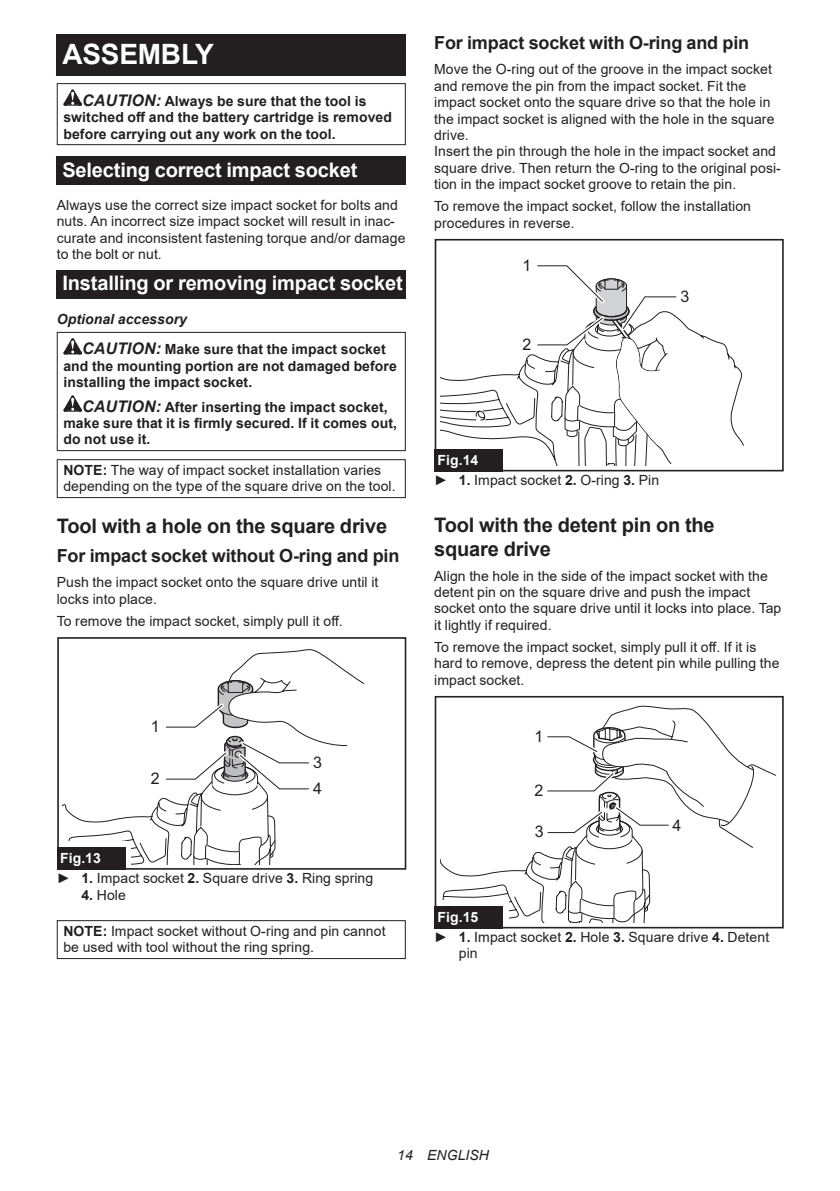
<style>
.page{position:relative;width:840px;height:1191px;background:#fff}
.page>*{position:absolute;margin:0;border:0;box-sizing:border-box;transform-origin:0 0}
.t1{font:700 28px "Arial";letter-spacing:-.01em;color:#fff}
.t2{font:700 20px/23.4px "Arial";letter-spacing:-.01em;color:#231f20}
.t3{font:700 20px "Arial";letter-spacing:-.01em;color:#fff}
.t4{font:700 18px "Arial";letter-spacing:-.01em;color:#231f20}
.t5{font:16px/26px "Arial";color:#231f20}
.t6{font:14px/16.4px "Arial";letter-spacing:.005em;color:#231f20}
.t7{font:700 14px/16.4px "Arial";letter-spacing:.005em;color:#231f20}
.t8{font:italic 14px "Arial";letter-spacing:.005em;color:#231f20}
.s1{font-style:italic;font-size:16px}
.s2{font-style:italic}
.s3{font-weight:700}
.s4{font-weight:700;color:#fff}
</style>
<div class="page">
<div style="left:57px;top:34px;width:348px;height:41px;background:#231f20"></div>
<svg style="left:63px;top:89px;width:19px;height:17px"></svg>
<div style="left:57px;top:83px;width:348px;height:62px;border:1px solid #231f20"></div>
<div style="left:57px;top:156px;width:348px;height:29px;background:#231f20"></div>
<div style="left:57px;top:270px;width:348px;height:29px;background:#231f20"></div>
<svg style="left:63px;top:338px;width:19px;height:16px"></svg>
<svg style="left:63px;top:395px;width:19px;height:17px"></svg>
<div style="left:57px;top:332px;width:348px;height:119px;border:1px solid #231f20"></div>
<div style="left:57px;top:459px;width:348px;height:39px;border:1px solid #231f20"></div>
<div style="left:57px;top:637px;width:349px;height:232px;border:2px solid #231f20"></div>
<svg style="left:63px;top:649px;width:301px;height:215px"></svg>
<div style="left:57px;top:847px;width:68px;height:22px;background:#231f20"></div>
<div style="left:57px;top:920px;width:348px;height:39px;border:1px solid #231f20"></div>
<div style="left:434px;top:239px;width:349px;height:232px;border:2px solid #231f20"></div>
<svg style="left:440px;top:265px;width:303px;height:201px"></svg>
<div style="left:434px;top:449px;width:68px;height:22px;background:#231f20"></div>
<div style="left:434px;top:696px;width:349px;height:232px;border:2px solid #231f20"></div>
<svg style="left:440px;top:705px;width:336px;height:217px"></svg>
<div style="left:434px;top:905px;width:68px;height:23px;background:#231f20"></div>
<h1 class="t1" style="left:62px;top:34px;width:153px">ASSEMBLY</h1>
<p class="t7" style="left:63px;top:93px;width:330px;text-indent:19px"><span class="s1">CAUTION:</span> Always be sure that the tool is switched off and the battery cartridge is removed before carrying out any work on the tool.</p>
<h2 class="t3" style="left:62px;top:155px;width:296px">Selecting correct impact socket</h2>
<p class="t6" style="left:57px;top:197px;width:350px">Always use the correct size impact socket for bolts and nuts. An incorrect size impact socket will result in inac&shy;curate and inconsistent fastening torque and/or damage to the bolt or nut.</p>
<h2 class="t3" style="left:62px;top:269px;width:341px">Installing or removing impact socket</h2>
<p class="t7" style="left:82px;top:304px;width:305px;line-height:30.6px;text-indent:-25px"><span class="s2">Optional accessory<br></span><span class="s1">CAUTION:</span> Make sure that the impact socket</p>
<p class="t7" style="left:63px;top:358px;width:335px">and the mounting portion are not damaged before installing the impact socket.</p>
<p class="t7" style="left:63px;top:399px;width:335px;text-indent:19px"><span class="s1">CAUTION:</span> After inserting the impact socket, make sure that it is firmly secured. If it comes out, do not use it.</p>
<p class="t6" style="left:63px;top:462px;width:333px"><span class="s3">NOTE:</span> The way of impact socket installation varies depending on the type of the square drive on the tool.</p>
<h2 class="t2" style="left:57px;top:514px;width:332px">Tool with a hole on the square drive</h2>
<p class="t4" style="left:57px;top:543px;width:344px">For impact socket without O-ring and pin</p>
<p class="t6" style="left:57px;top:574px;width:323px">Push the impact socket onto the square drive until it locks into place.</p>
<p class="t6" style="left:57px;top:612px;width:287px">To remove the impact socket, simply pull it off.</p>
<p class="t5" style="left:151px;top:713px;width:10px">1</p>
<p class="t5" style="left:151px;top:765px;width:10px">2</p>
<p class="t5" style="left:313px;top:749px;width:10px">3<br>4</p>
<p class="t6" style="left:57px;top:848px;width:318px;line-height:20.2px"><span class="s4">Fig.13<br></span>► <span class="s3">1.</span> Impact socket <span class="s3">2.</span> Square drive <span class="s3">3.</span> Ring spring</p>
<p class="t6" style="left:81px;top:886px;width:46px"><span class="s3">4.</span> Hole</p>
<p class="t6" style="left:63px;top:922px;width:323px"><span class="s3">NOTE:</span> Impact socket without O-ring and pin cannot be used with tool without the ring spring.</p>
<p class="t4" style="left:434px;top:30px;width:316px">For impact socket with O-ring and pin</p>
<p class="t6" style="left:434px;top:61px;width:348px">Move the O-ring out of the groove in the impact socket and remove the pin from the impact socket. Fit the impact socket onto the square drive so that the hole in the impact socket is aligned with the hole in the square drive.<br>Insert the pin through the hole in the impact socket and square drive. Then return the O-ring to the original posi&shy;tion in the impact socket groove to retain the pin.</p>
<p class="t6" style="left:434px;top:198px;width:318px">To remove the impact socket, follow the installation procedures in reverse.</p>
<p class="t5" style="left:522px;top:252px;width:10px">1</p>
<p class="t5" style="left:522px;top:331px;width:10px">2</p>
<p class="t5" style="left:680px;top:283px;width:10px">3</p>
<p class="t6" style="left:434px;top:449px;width:226px;line-height:20.2px"><span class="s4">Fig.14<br></span>► <span class="s3">1.</span> Impact socket <span class="s3">2.</span> O-ring <span class="s3">3.</span> Pin</p>
<h2 class="t2" style="left:434px;top:514px;width:282px">Tool with the detent pin on the square drive</h2>
<p class="t6" style="left:434px;top:567px;width:348px">Align the hole in the side of the impact socket with the detent pin on the square drive and push the impact socket onto the square drive until it locks into place. Tap it lightly if required.</p>
<p class="t6" style="left:434px;top:638px;width:347px">To remove the impact socket, simply pull it off. If it is hard to remove, depress the detent pin while pulling the impact socket.</p>
<p class="t5" style="left:534px;top:723px;width:10px">1</p>
<p class="t5" style="left:534px;top:777px;width:10px">2</p>
<p class="t5" style="left:534px;top:818px;width:10px">3</p>
<p class="t5" style="left:672px;top:812px;width:10px">4</p>
<p class="t6" style="left:434px;top:906px;width:336px;line-height:20.2px"><span class="s4">Fig.15<br></span>► <span class="s3">1.</span> Impact socket <span class="s3">2.</span> Hole <span class="s3">3.</span> Square drive <span class="s3">4.</span> Detent</p>
<p class="t6" style="left:458px;top:945px;width:20px">pin</p>
<p class="t8" style="left:397px;top:1146px;width:93px">14 ENGLISH</p>
</div>
